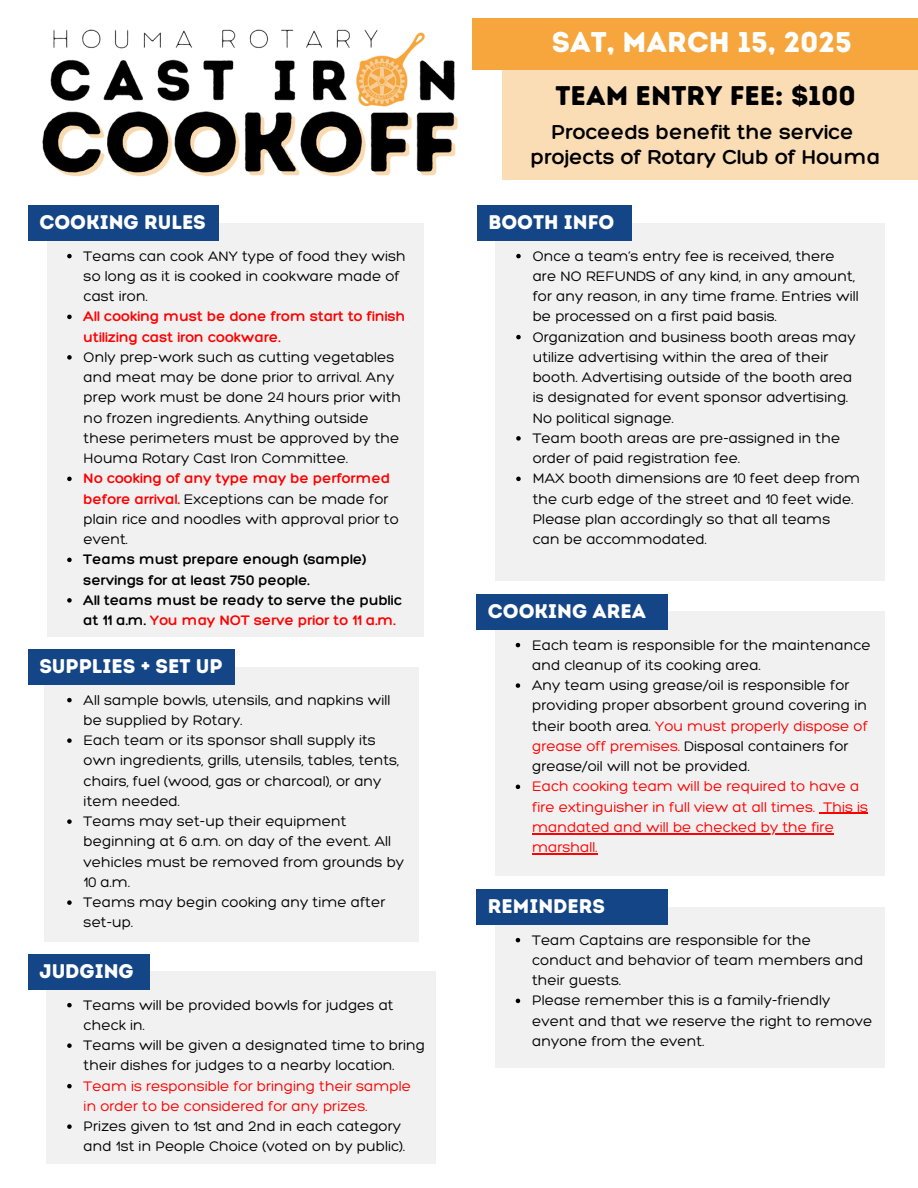
<style>
.page{position:relative;width:918px;height:1188px;background:#fff}
.page>*{position:absolute;margin:0;border:0;box-sizing:border-box;transform-origin:0 0}
.t1{font:28.65px "Intro Rust Base";color:#fff}
.t2{font:27px "Intro Rust Base";color:#000}
.t3{font:300 21.9px "Hero";color:#000}
.t4{font:19.8px "Intro Rust Base";color:#fff}
.t5{font:300 15px/20.2px "Hero";color:#000}
.t6{font:300 15px/20.2px "Hero";color:#f00}
.t7{font:300 15px/20.2px "Hero";color:#000}
.t8{font:300 15px/20.2px "Hero";color:#f00}
.s1{color:#f00}
</style>
<div class="page">
<div style="left:473px;top:18px;width:445px;height:52px;background:#f6a63c"></div>
<div style="left:503px;top:70px;width:415px;height:109px;background:#fbddb5"></div>
<div style="left:47px;top:223px;width:377px;height:414px;background:#f2f1f1"></div>
<div style="left:28px;top:205px;width:190px;height:36px;background:#144586"></div>
<svg style="left:67px;top:254px;width:5px;height:4px"></svg>
<svg style="left:67px;top:315px;width:5px;height:4px"></svg>
<svg style="left:67px;top:355px;width:5px;height:5px"></svg>
<svg style="left:67px;top:477px;width:5px;height:4px"></svg>
<svg style="left:67px;top:558px;width:5px;height:4px"></svg>
<svg style="left:67px;top:598px;width:5px;height:5px"></svg>
<div style="left:44px;top:667px;width:375px;height:274px;background:#f2f1f1"></div>
<div style="left:28px;top:649px;width:207px;height:36px;background:#144586"></div>
<svg style="left:67px;top:698px;width:5px;height:4px"></svg>
<svg style="left:67px;top:738px;width:5px;height:5px"></svg>
<svg style="left:67px;top:819px;width:5px;height:5px"></svg>
<svg style="left:67px;top:900px;width:5px;height:5px"></svg>
<div style="left:496px;top:223px;width:389px;height:358px;background:#f2f1f1"></div>
<div style="left:477px;top:205px;width:154px;height:36px;background:#144586"></div>
<svg style="left:516px;top:254px;width:5px;height:4px"></svg>
<svg style="left:516px;top:335px;width:5px;height:4px"></svg>
<svg style="left:516px;top:436px;width:5px;height:5px"></svg>
<svg style="left:516px;top:477px;width:5px;height:4px"></svg>
<img style="left:42px;top:18px;width:431px;height:159px">
<div style="left:495px;top:612px;width:389px;height:264px;background:#f2f1f1"></div>
<div style="left:477px;top:594px;width:191px;height:36px;background:#144586"></div>
<svg style="left:516px;top:643px;width:4px;height:4px"></svg>
<svg style="left:516px;top:683px;width:4px;height:5px"></svg>
<svg style="left:516px;top:785px;width:4px;height:4px"></svg>
<hr style="left:824px;top:813px;width:44px;height:1px;background:#f00">
<hr style="left:532px;top:833px;width:302px;height:1px;background:#f00">
<hr style="left:532px;top:853px;width:66px;height:1px;background:#f00">
<div style="left:47px;top:972px;width:389px;height:192px;background:#f2f1f1"></div>
<div style="left:28px;top:954px;width:122px;height:36px;background:#144586"></div>
<svg style="left:67px;top:1003px;width:5px;height:4px"></svg>
<svg style="left:67px;top:1043px;width:5px;height:5px"></svg>
<svg style="left:67px;top:1084px;width:5px;height:4px"></svg>
<svg style="left:67px;top:1124px;width:5px;height:5px"></svg>
<div style="left:495px;top:907px;width:389px;height:161px;background:#f2f1f1"></div>
<div style="left:477px;top:889px;width:191px;height:36px;background:#144586"></div>
<svg style="left:516px;top:938px;width:4px;height:4px"></svg>
<svg style="left:516px;top:999px;width:4px;height:4px"></svg>
<p class="t4" style="left:39px;top:210px;width:168px">COOKING RULES</p>
<p class="t5" style="left:84px;top:245px;width:324px">Teams can cook ANY type of food they wish so long as it is cooked in cookware made of cast iron.</p>
<h1 class="t8" style="left:84px;top:306px;width:323px">All cooking must be done from start to finish utilizing cast iron cookware.</h1>
<p class="t5" style="left:84px;top:346px;width:319px">Only prep-work such as cutting vegetables and meat may be done prior to arrival. Any prep work must be done 24 hours prior with no frozen ingredients. Anything outside these perimeters must be approved by the Houma Rotary Cast Iron Committee.</p>
<h1 class="t5" style="left:84px;top:468px;width:317px"><span class="s1">No cooking of any type may be performed before arrival.</span> Exceptions can be made for plain rice and noodles with approval prior to event.</h1>
<h2 class="t7" style="left:84px;top:549px;width:284px">Teams must prepare enough (sample) servings for at least 750 people.</h2>
<p class="t7" style="left:84px;top:589px;width:320px">All teams must be ready to serve the public at 11 a.m. <span class="s1">You may NOT serve prior to 11 a.m.</span></p>
<p class="t4" style="left:39px;top:654px;width:185px">SUPPLIES + SET UP</p>
<p class="t5" style="left:84px;top:689px;width:308px">All sample bowls, utensils, and napkins will be supplied by Rotary.</p>
<p class="t5" style="left:84px;top:730px;width:317px">Each team or its sponsor shall supply its own ingredients, grills, utensils, tables, tents, chairs, fuel (wood, gas or charcoal), or any item needed.</p>
<p class="t5" style="left:84px;top:811px;width:322px">Teams may set-up their equipment beginning at 6 a.m. on day of the event. All vehicles must be removed from grounds by<br>10 a.m.</p>
<p class="t5" style="left:84px;top:892px;width:303px">Teams may begin cooking any time after set-up.</p>
<p class="t4" style="left:39px;top:959px;width:96px">JUDGING</p>
<p class="t5" style="left:84px;top:994px;width:312px">Teams will be provided bowls for judges at check in.</p>
<p class="t5" style="left:84px;top:1035px;width:343px">Teams will be given a designated time to bring their dishes for judges to a nearby location.</p>
<p class="t6" style="left:84px;top:1075px;width:329px">Team is responsible for bringing their sample in order to be considered for any prizes.</p>
<p class="t5" style="left:84px;top:1116px;width:323px">Prizes given to 1st and 2nd in each category and 1st in People Choice (voted on by public).</p>
<p class="t1" style="left:552px;top:25px;width:301px">SAT, MARCH 15, 2025</p>
<h2 class="t2" style="left:556px;top:79px;width:302px">TEAM ENTRY FEE: $100</h2>
<p class="t3" style="left:551px;top:118px;width:304px">Proceeds benefit the service</p>
<p class="t3" style="left:531px;top:144px;width:351px">projects of Rotary Club of Houma</p>
<p class="t4" style="left:488px;top:210px;width:127px">BOOTH INFO</p>
<p class="t5" style="left:533px;top:245px;width:328px">Once a team’s entry fee is received, there are NO REFUNDS of any kind, in any amount, for any reason, in any time frame. Entries will be processed on a first paid basis.</p>
<h2 class="t5" style="left:533px;top:326px;width:325px">Organization and business booth areas may utilize advertising within the area of their booth. Advertising outside of the booth area is designated for event sponsor advertising.<br>No political signage.</h2>
<p class="t5" style="left:533px;top:427px;width:309px">Team booth areas are pre-assigned in the order of paid registration fee.</p>
<p class="t5" style="left:533px;top:468px;width:329px">MAX booth dimensions are 10 feet deep from the curb edge of the street and 10 feet wide.<br>Please plan accordingly so that all teams can be accommodated.</p>
<p class="t4" style="left:488px;top:599px;width:160px">COOKING AREA</p>
<p class="t5" style="left:532px;top:634px;width:340px">Each team is responsible for the maintenance and cleanup of its cooking area.</p>
<p class="t5" style="left:532px;top:675px;width:337px">Any team using grease/oil is responsible for providing proper absorbent ground covering in their booth area. <span class="s1">You must properly dispose of grease off premises.</span> Disposal containers for grease/oil will not be provided.</p>
<p class="t6" style="left:532px;top:776px;width:338px">Each cooking team will be required to have a fire extinguisher in full view at all times. This is</p>
<h2 class="t6" style="left:532px;top:816px;width:303px">mandated and will be checked by the fire marshall.</h2>
<p class="t4" style="left:488px;top:894px;width:119px">REMINDERS</p>
<h2 class="t5" style="left:532px;top:929px;width:333px">Team Captains are responsible for the conduct and behavior of team members and their guests.</h2>
<p class="t5" style="left:532px;top:990px;width:342px">Please remember this is a family-friendly event and that we reserve the right to remove anyone from the event.</p>
</div>
